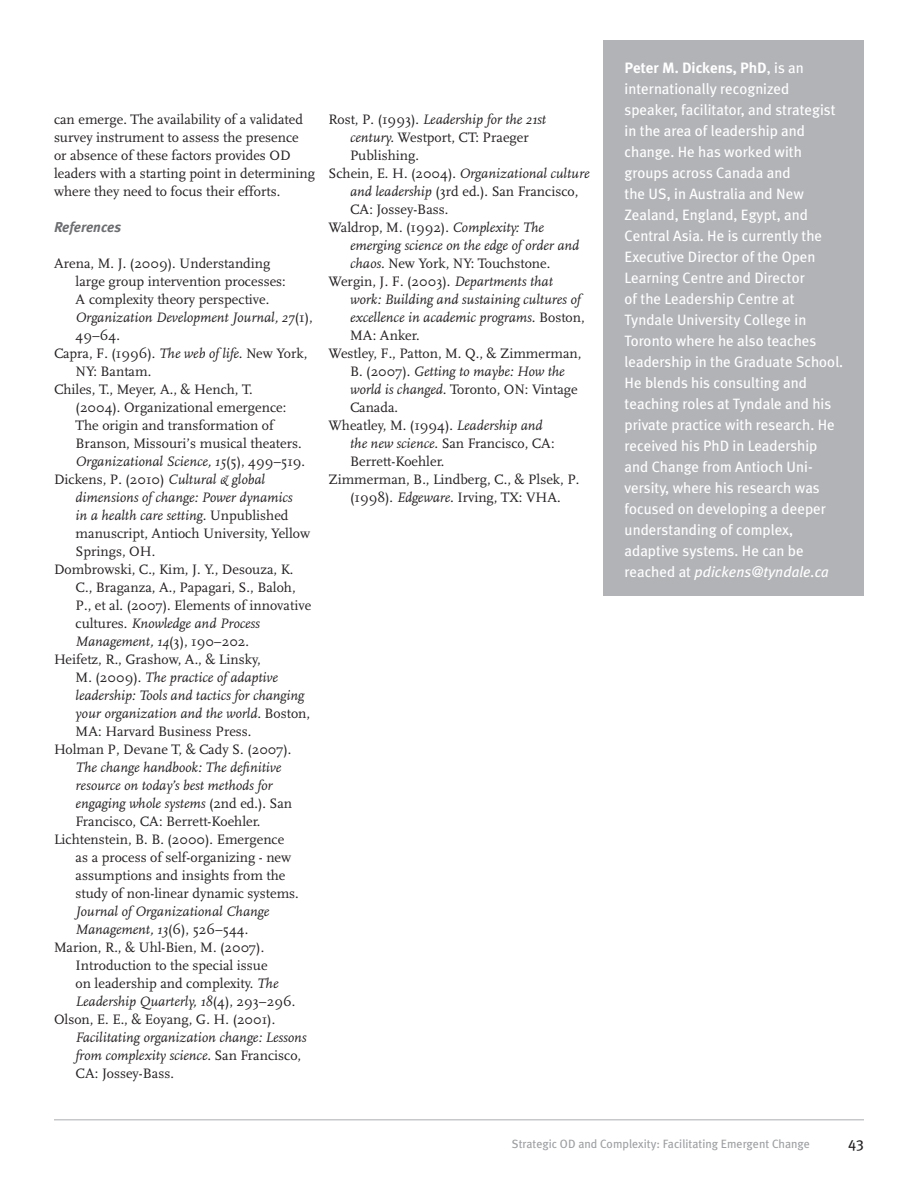
<style>
.page{position:relative;width:918px;height:1188px;background:#fff}
.page>*{position:absolute;margin:0;border:0;box-sizing:border-box;transform-origin:0 0}
.Author_Box_Bio{font:15px/21px "Meta Plus";color:#fff}
.t1{font:15px "Meta Plus";color:#231f20}
.Reference{font:14.25px/18px "Scala";color:#231f20}
.Reference-2{font:italic 14.25px/18px "Scala";color:#231f20}
.body_text-no_indent{font:14.25px/18px "Scala";color:#231f20}
.B_Heads_Italic{font:italic 700 14.25px "Meta Plus";color:#6c6d70}
.Footer__odd{font:12px "Meta Plus";color:#9d9fa2}
.s1{font-style:italic}
.s2{font-style:normal}
.s3{font-weight:700}
</style>
<div class="page">
<hr style="left:54px;top:1119px;width:810px;height:1px;background:#c7c8ca">
<div style="left:603px;top:40px;width:261px;height:556px;background:#b2b3b7"></div>
<p class="body_text-no_indent" style="left:54px;top:110px;width:263px">can emerge. The availability of a validated survey instrument to assess the presence<br>or absence of these factors provides OD leaders with a starting point in determining where they need to focus their efforts.</p>
<p class="B_Heads_Italic" style="left:54px;top:219px;width:69px">References</p>
<p class="Reference" style="left:76px;top:254px;width:239px;text-indent:-22px">Arena, M. J. (2009). Understanding<br>large group intervention processes:<br>A complexity theory perspective.<br><span class="s1">Organization Development Journal, 27</span>(1),<br>49–64.</p>
<p class="Reference" style="left:76px;top:344px;width:233px;text-indent:-22px">Capra, F. (1996). <span class="s1">The web of life.</span> New York,<br>NY: Bantam.</p>
<p class="Reference" style="left:76px;top:380px;width:231px;text-indent:-22px">Chiles, T., Meyer, A., &amp; Hench, T.<br>(2004). Organizational emergence:<br>The origin and transformation of Branson, Missouri’s musical theaters.<br><span class="s1">Organizational Science, 15</span>(5), 499–519.</p>
<p class="Reference" style="left:76px;top:470px;width:236px;text-indent:-22px">Dickens, P. (2010) <span class="s1">Cultural &amp; global dimensions of change: Power dynamics<br>in a health care setting.</span> Unpublished manuscript, Antioch University, Yellow Springs, OH.</p>
<p class="Reference" style="left:76px;top:560px;width:237px;text-indent:-22px">Dombrowski, C., Kim, J. Y., Desouza, K.<br>C., Braganza, A., Papagari, S., Baloh, P., et al. (2007). Elements of innovative cultures. <span class="s1">Knowledge and Process Management, 14</span>(3), 190–202.</p>
<p class="Reference-2" style="left:76px;top:651px;width:236px;text-indent:-22px"><span class="s2">Heifetz, R., Grashow, A., &amp; Linsky,<br>M. (2009).</span> The practice of adaptive leadership: Tools and tactics for changing your organization and the world. <span class="s2">Boston, MA: Harvard Business Press.</span></p>
<p class="Reference-2" style="left:76px;top:741px;width:218px;text-indent:-22px"><span class="s2">Holman P, Devane T, &amp; Cady S. (2007).<br></span>The change handbook: The definitive resource on today’s best methods for engaging whole systems <span class="s2">(2nd ed.). San Francisco, CA: Berrett-Koehler.</span></p>
<p class="Reference" style="left:76px;top:830px;width:225px;text-indent:-22px">Lichtenstein, B. B. (2000). Emergence as a process of self-organizing - new assumptions and insights from the study of non-linear dynamic systems.<br><span class="s1">Journal of Organizational Change Management, 13</span>(6), 526–544.</p>
<p class="Reference" style="left:76px;top:938px;width:221px;text-indent:-22px">Marion, R., &amp; Uhl-Bien, M. (2007).<br>Introduction to the special issue<br>on leadership and complexity. <span class="s1">The Leadership Quarterly, 18</span>(4), 293–296.</p>
<p class="Reference-2" style="left:76px;top:1011px;width:232px;text-indent:-22px"><span class="s2">Olson, E. E., &amp; Eoyang, G. H. (2001).<br></span>Facilitating organization change: Lessons from complexity science. <span class="s2">San Francisco, CA: Jossey-Bass.</span></p>
<p class="Reference" style="left:350px;top:110px;width:197px;text-indent:-22px">Rost, P. (1993). <span class="s1">Leadership for the 21st century.</span> Westport, CT: Praeger<br>Publishing.</p>
<p class="Reference" style="left:350px;top:164px;width:241px;text-indent:-22px">Schein, E. H. (2004). <span class="s1">Organizational culture and leadership</span> (3rd ed.). San Francisco,<br>CA: Jossey-Bass.</p>
<p class="Reference-2" style="left:350px;top:219px;width:231px;text-indent:-22px"><span class="s2">Waldrop, M. (1992).</span> Complexity: The emerging science on the edge of order and chaos. <span class="s2">New York, NY: Touchstone.</span></p>
<p class="Reference-2" style="left:350px;top:273px;width:236px;text-indent:-22px"><span class="s2">Wergin, J. F. (2003).</span> Departments that work: Building and sustaining cultures of excellence in academic programs. <span class="s2">Boston, MA: Anker.</span></p>
<p class="Reference" style="left:350px;top:344px;width:233px;text-indent:-22px">Westley, F., Patton, M. Q., &amp; Zimmerman,<br>B. (2007). <span class="s1">Getting to maybe: How the world is changed.</span> Toronto, ON: Vintage<br>Canada.</p>
<p class="Reference" style="left:350px;top:416px;width:206px;text-indent:-22px">Wheatley, M. (1994). <span class="s1">Leadership and the new science.</span> San Francisco, CA:<br>Berrett-Koehler.</p>
<p class="Reference" style="left:328px;top:470px;width:252px;text-align:center">Zimmerman, B., Lindberg, C., &amp; Plsek, P. (1998). <span class="s1">Edgeware.</span> Irving, TX: VHA.</p>
<p class="Author_Box_Bio" style="left:625px;top:57px;width:220px"><span class="s3">Peter M. Dickens, PhD</span>, is an internationally recognized speaker, facilitator, and strategist in the area of leadership and change. He has worked with groups across Canada and<br>the US, in Australia and New<br>Zealand, England, Egypt, and<br>Central Asia. He is currently the<br>Executive Director of the Open<br>Learning Centre and Director<br>of the Leadership Centre at<br>Tyndale University College in<br>Toronto where he also teaches leadership in the Graduate School.<br>He blends his consulting and teaching roles at Tyndale and his private practice with research. He received his PhD in Leadership and Change from Antioch Uni&shy;versity, where his research was focused on developing a deeper understanding of complex, adaptive systems. He can be reached at <span class="s1">pdickens@tyndale.ca</span></p>
<p class="Footer__odd" style="left:512px;top:1136px;width:300px">Strategic OD and Complexity: Facilitating Emergent Change</p>
<p class="t1" style="left:848px;top:1134px;width:17px">43</p>
</div>
